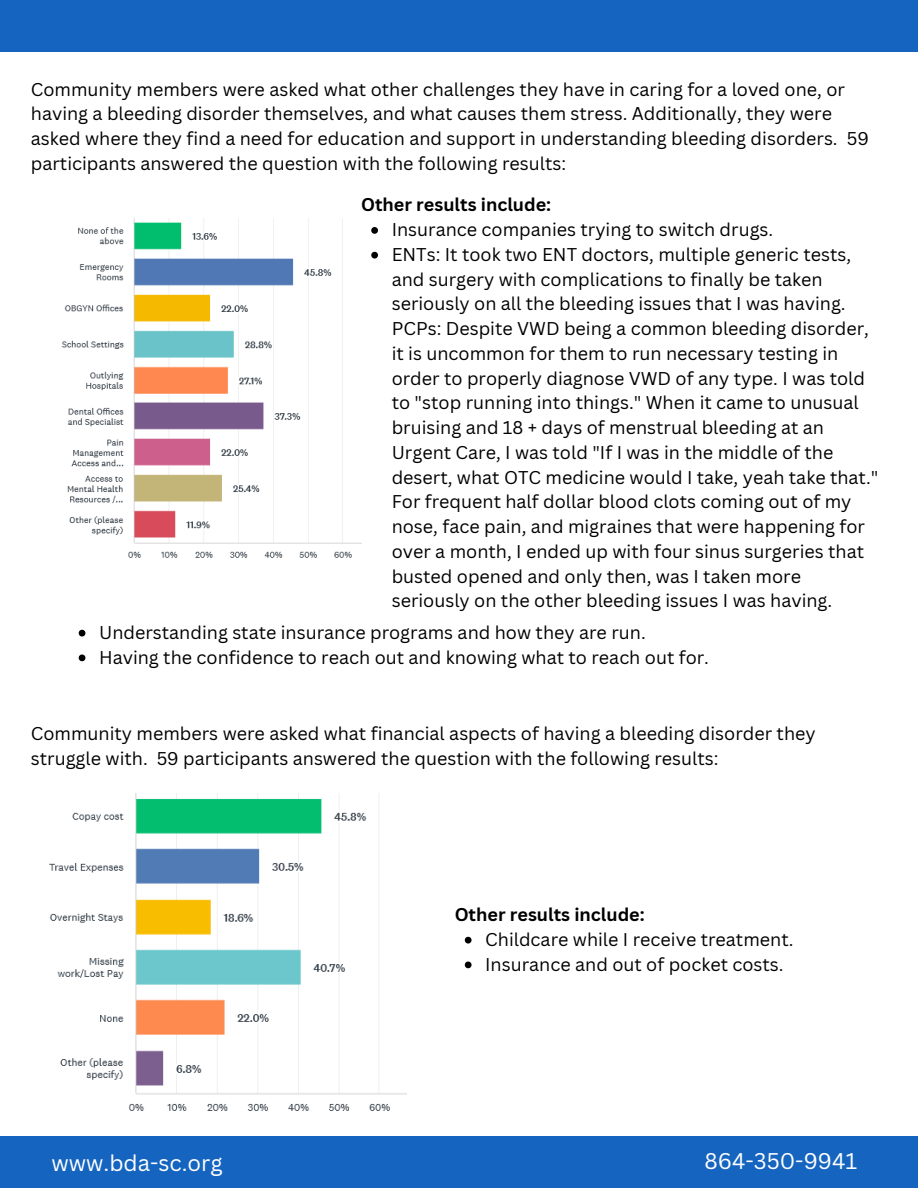
<style>
.page{position:relative;width:918px;height:1188px;background:#fff}
.page>*{position:absolute;margin:0;border:0;box-sizing:border-box;transform-origin:0 0}
.t1{font:22.05px "Canva Sans";color:#fff}
.t2{font:18px/24.8px "Canva Sans";color:#000}
.t3{font:700 18px "Canva Sans";color:#000}
</style>
<div class="page">
<div style="left:0;top:0;width:918px;height:52px;background:#1565c0"></div>
<div style="left:0;top:1136px;width:918px;height:52px;background:#1565c0"></div>
<img style="left:61px;top:218px;width:301px;height:340px">
<img style="left:49px;top:793px;width:358px;height:318px">
<svg style="left:371px;top:227px;width:7px;height:7px"></svg>
<svg style="left:371px;top:252px;width:7px;height:7px"></svg>
<svg style="left:79px;top:630px;width:6px;height:7px"></svg>
<svg style="left:79px;top:655px;width:6px;height:6px"></svg>
<svg style="left:465px;top:937px;width:7px;height:7px"></svg>
<svg style="left:465px;top:962px;width:7px;height:6px"></svg>
<p class="t2" style="left:31px;top:76px;width:840px">Community members were asked what other challenges they have in caring for a loved one, or having a bleeding disorder themselves, and what causes them stress. Additionally, they were asked where they find a need for education and support in understanding bleeding disorders. 59 participants answered the question with the following results:</p>
<p class="t3" style="left:361px;top:192px;width:192px">Other results include:</p>
<p class="t2" style="left:392px;top:217px;width:383px">Insurance companies trying to switch drugs.</p>
<p class="t2" style="left:392px;top:241px;width:488px">ENTs: It took two ENT doctors, multiple generic tests, and surgery with complications to finally be taken seriously on all the bleeding issues that I was having.<br>PCPs: Despite VWD being a common bleeding disorder, it is uncommon for them to run necessary testing in order to properly diagnose VWD of any type. I was told to "stop running into things." When it came to unusual bruising and 18 + days of menstrual bleeding at an Urgent Care, I was told "If I was in the middle of the desert, what OTC medicine would I take, yeah take that." For frequent half dollar blood clots coming out of my nose, face pain, and migraines that were happening for over a month, I ended up with four sinus surgeries that busted opened and only then, was I taken more seriously on the other bleeding issues I was having.</p>
<p class="t2" style="left:99px;top:619px;width:548px">Understanding state insurance programs and how they are run.</p>
<p class="t2" style="left:99px;top:644px;width:611px">Having the confidence to reach out and knowing what to reach out for.</p>
<p class="t2" style="left:31px;top:721px;width:786px">Community members were asked what financial aspects of having a bleeding disorder they struggle with. 59 participants answered the question with the following results:</p>
<h2 class="t3" style="left:455px;top:902px;width:192px">Other results include:</h2>
<p class="t2" style="left:485px;top:926px;width:310px">Childcare while I receive treatment.</p>
<p class="t2" style="left:485px;top:951px;width:300px">Insurance and out of pocket costs.</p>
<p class="t1" style="left:52px;top:1147px;width:173px">www.bda-sc.org</p>
<h2 class="t1" style="left:705px;top:1145px;width:154px">864-350-9941</h2>
</div>
